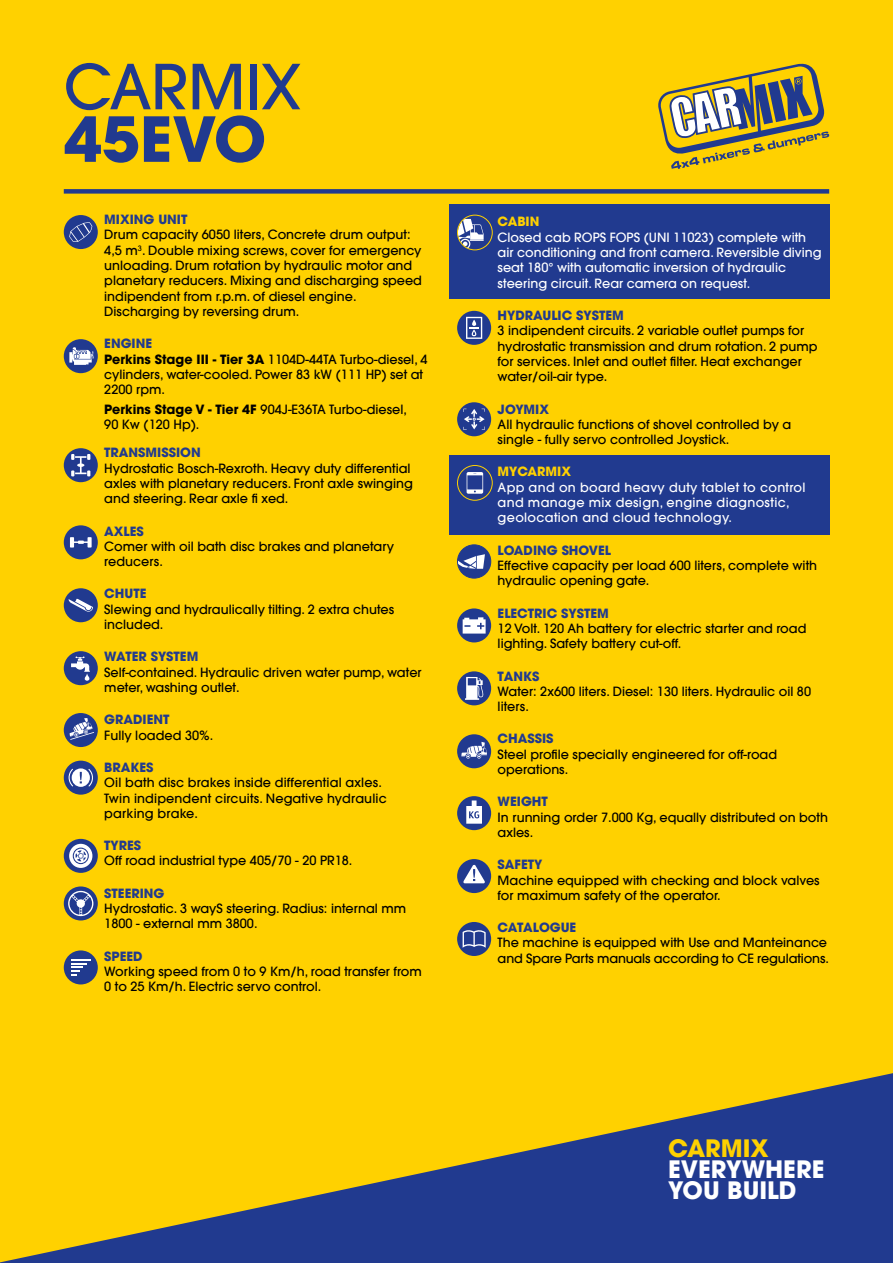
<style>
.page{position:relative;width:893px;height:1263px;background:#ffd100}
.page>*{position:absolute;margin:0;border:0;box-sizing:border-box;transform-origin:0 0}
.t1{font:500 61.5px "Avant Garde LT";color:#213a8f}
.t2{font:700 61.5px "Avant Garde LT";color:#213a8f}
.t3{font:700 24px/21px "Avant Garde LT";color:#fff}
.t4{font:700 24px "Avant Garde LT";color:#ffd100}
.t5{font:500 12.75px/15.3px "Avant Garde LT";color:#000}
.t6{font:500 12.75px/15.3px "Avant Garde LT";color:#fff}
.t7{font:700 12.75px "Avant Garde LT";color:#213a8f}
.t8{font:500 12.75px/15.3px "Avant Garde LT";letter-spacing:.025em;color:#fff}
.t9{font:700 12.75px "Avant Garde LT";color:#ffd100}
.s1{font-weight:700;color:#213a8f}
.s2{font-weight:700}
</style>
<div class="page">
<svg style="left:0;top:1073px;width:893px;height:190px"></svg>
<div style="left:64px;top:189px;width:765px;height:5px;background:#213a8f"></div>
<div style="left:449px;top:455px;width:380px;height:79px;background:#213a8f"></div>
<div style="left:449px;top:204px;width:380px;height:94px;background:#213a8f"></div>
<div style="left:64px;top:215px;width:34px;height:34px;background:#213a8f;border-radius:50%"></div>
<svg style="left:69px;top:222px;width:23px;height:20px"></svg>
<div style="left:64px;top:339px;width:34px;height:34px;background:#213a8f;border-radius:50%"></div>
<svg style="left:69px;top:347px;width:25px;height:18px"></svg>
<div style="left:64px;top:448px;width:34px;height:34px;background:#213a8f;border-radius:50%"></div>
<svg style="left:71px;top:454px;width:19px;height:22px"></svg>
<div style="left:64px;top:525px;width:34px;height:34px;background:#213a8f;border-radius:50%"></div>
<svg style="left:70px;top:537px;width:22px;height:10px"></svg>
<div style="left:64px;top:588px;width:34px;height:34px;background:#213a8f;border-radius:50%"></div>
<svg style="left:69px;top:599px;width:24px;height:13px"></svg>
<div style="left:64px;top:651px;width:34px;height:34px;background:#213a8f;border-radius:50%"></div>
<svg style="left:71px;top:656px;width:19px;height:25px"></svg>
<div style="left:64px;top:713px;width:34px;height:34px;background:#213a8f;border-radius:50%"></div>
<svg style="left:70px;top:718px;width:24px;height:22px"></svg>
<div style="left:64px;top:761px;width:34px;height:34px;background:#213a8f;border-radius:50%"></div>
<svg style="left:69px;top:768px;width:24px;height:19px"></svg>
<div style="left:64px;top:839px;width:34px;height:34px;background:#213a8f;border-radius:50%"></div>
<svg style="left:69px;top:844px;width:23px;height:24px"></svg>
<svg style="left:64px;top:886px;width:34px;height:34px"></svg>
<svg style="left:68px;top:891px;width:25px;height:25px"></svg>
<div style="left:64px;top:950px;width:34px;height:34px;background:#213a8f;border-radius:50%"></div>
<hr style="left:71px;top:959px;width:20px;height:2px;background:#fff">
<svg style="left:71px;top:963px;width:16px;height:12px"></svg>
<svg style="left:457px;top:215px;width:35px;height:35px"></svg>
<svg style="left:458px;top:219px;width:26px;height:29px"></svg>
<div style="left:457px;top:215px;width:36px;height:35px;border:1px solid #ffd100;border-radius:50%"></div>
<div style="left:457px;top:311px;width:34px;height:34px;background:#213a8f;border-radius:50%"></div>
<svg style="left:466px;top:317px;width:16px;height:22px"></svg>
<div style="left:457px;top:402px;width:34px;height:34px;background:#213a8f;border-radius:50%"></div>
<svg style="left:463px;top:409px;width:22px;height:21px"></svg>
<svg style="left:457px;top:465px;width:35px;height:35px"></svg>
<div style="left:457px;top:465px;width:36px;height:36px;border:1px solid #ffd100;border-radius:50%"></div>
<svg style="left:467px;top:472px;width:16px;height:22px"></svg>
<div style="left:457px;top:545px;width:34px;height:33px;background:#213a8f;border-radius:50%"></div>
<svg style="left:457px;top:554px;width:28px;height:15px"></svg>
<div style="left:457px;top:544px;width:34px;height:34px;border:1px solid #213a8f;border-radius:50%"></div>
<div style="left:457px;top:608px;width:34px;height:34px;background:#213a8f;border-radius:50%"></div>
<svg style="left:463px;top:617px;width:23px;height:16px"></svg>
<div style="left:457px;top:671px;width:34px;height:34px;background:#213a8f;border-radius:50%"></div>
<svg style="left:465px;top:677px;width:19px;height:23px"></svg>
<div style="left:457px;top:734px;width:34px;height:34px;background:#213a8f;border-radius:50%"></div>
<svg style="left:461px;top:742px;width:26px;height:17px"></svg>
<div style="left:457px;top:796px;width:34px;height:34px;background:#213a8f;border-radius:50%"></div>
<svg style="left:466px;top:800px;width:16px;height:24px"></svg>
<div style="left:457px;top:859px;width:34px;height:34px;background:#213a8f;border-radius:50%"></div>
<svg style="left:463px;top:865px;width:22px;height:18px"></svg>
<div style="left:457px;top:922px;width:34px;height:34px;background:#213a8f;border-radius:50%"></div>
<svg style="left:463px;top:930px;width:23px;height:18px"></svg>
<svg style="left:658px;top:63px;width:171px;height:106px"></svg>
<h1 class="t1" style="left:64px;top:49px;width:239px">CARMIX</h1>
<h1 class="t2" style="left:64px;top:99px;width:204px">45EVO</h1>
<p class="t7" style="left:104px;top:211px;width:85px">MIXING UNIT</p>
<p class="t5" style="left:104px;top:227px;width:319px">Drum capacity 6050 liters, Concrete drum output:<br>4,5 m<sup>3</sup>. Double mixing screws, cover for emergency unloading. Drum rotation by hydraulic motor and planetary reducers. Mixing and discharging speed indipendent from r.p.m. of diesel engine.<br>Discharging by reversing drum.</p>
<p class="t5" style="left:104px;top:336px;width:325px"><span class="s1">ENGINE<br></span><span class="s2">Perkins Stage III - Tier 3A</span> 1104D-44TA Turbo-diesel, 4 cylinders, water-cooled. Power 83 kW (111 HP) set at<br>2200 rpm.</p>
<p class="t5" style="left:104px;top:402px;width:304px"><span class="s2">Perkins Stage V - Tier 4F</span> 904J-E36TA Turbo-diesel,<br>90 Kw (120 Hp).</p>
<p class="t7" style="left:104px;top:444px;width:98px">TRANSMISSION</p>
<p class="t5" style="left:104px;top:460px;width:310px">Hydrostatic Bosch-Rexroth. Heavy duty differential axles with planetary reducers. Front axle swinging and steering. Rear axle fi xed.</p>
<p class="t7" style="left:104px;top:523px;width:41px">AXLES</p>
<p class="t5" style="left:104px;top:539px;width:291px">Comer with oil bath disc brakes and planetary reducers.</p>
<p class="t7" style="left:104px;top:585px;width:44px">CHUTE</p>
<p class="t5" style="left:104px;top:601px;width:291px">Slewing and hydraulically tilting. 2 extra chutes included.</p>
<p class="t7" style="left:104px;top:648px;width:96px">WATER SYSTEM</p>
<p class="t5" style="left:104px;top:664px;width:319px">Self-contained. Hydraulic driven water pump, water meter, washing outlet.</p>
<p class="t7" style="left:104px;top:711px;width:67px">GRADIENT</p>
<p class="t5" style="left:104px;top:727px;width:111px">Fully loaded 30%.</p>
<p class="t7" style="left:104px;top:759px;width:51px">BRAKES</p>
<p class="t5" style="left:104px;top:775px;width:284px">Oil bath disc brakes inside differential axles.<br>Twin indipendent circuits. Negative hydraulic parking brake.</p>
<p class="t7" style="left:104px;top:837px;width:38px">TYRES</p>
<p class="t5" style="left:104px;top:853px;width:250px">Off road industrial type 405/70 - 20 PR18.</p>
<p class="t7" style="left:104px;top:885px;width:62px">STEERING</p>
<p class="t5" style="left:104px;top:901px;width:303px">Hydrostatic. 3 wayS steering. Radius: internal mm<br>1800 - external mm 3800.</p>
<p class="t7" style="left:104px;top:948px;width:40px">SPEED</p>
<p class="t5" style="left:104px;top:964px;width:319px">Working speed from 0 to 9 Km/h, road transfer from<br>0 to 25 Km/h. Electric servo control.</p>
<p class="t9" style="left:498px;top:213px;width:43px">CABIN</p>
<p class="t6" style="left:498px;top:229px;width:326px">Closed cab ROPS FOPS (UNI 11023) complete with air conditioning and front camera. Reversible diving seat 180° with automatic inversion of hydraulic steering circuit. Rear camera on request.</p>
<p class="t7" style="left:498px;top:307px;width:128px">HYDRAULIC SYSTEM</p>
<p class="t5" style="left:498px;top:323px;width:321px">3 indipendent circuits. 2 variable outlet pumps for hydrostatic transmission and drum rotation. 2 pump for services. Inlet and outlet filter. Heat exchanger water/oil-air type.</p>
<p class="t7" style="left:498px;top:401px;width:53px">JOYMIX</p>
<p class="t5" style="left:498px;top:417px;width:295px">All hydraulic functions of shovel controlled by a single - fully servo controlled Joystick.</p>
<p class="t9" style="left:498px;top:463px;width:75px">MYCARMIX</p>
<p class="t8" style="left:498px;top:479px;width:309px">App and on board heavy duty tablet to control and manage mix design, engine diagnostic, geolocation and cloud technology.</p>
<p class="t7" style="left:498px;top:542px;width:115px">LOADING SHOVEL</p>
<p class="t5" style="left:498px;top:558px;width:321px">Effective capacity per load 600 liters, complete with hydraulic opening gate.</p>
<p class="t7" style="left:498px;top:605px;width:113px">ELECTRIC SYSTEM</p>
<p class="t5" style="left:498px;top:621px;width:310px">12 Volt. 120 Ah battery for electric starter and road lighting. Safety battery cut-off.</p>
<p class="t7" style="left:498px;top:667px;width:43px">TANKS</p>
<p class="t5" style="left:498px;top:683px;width:315px">Water: 2x600 liters. Diesel: 130 liters. Hydraulic oil 80 liters.</p>
<p class="t7" style="left:498px;top:730px;width:57px">CHASSIS</p>
<p class="t5" style="left:498px;top:746px;width:281px">Steel profile specially engineered for off-road operations.</p>
<p class="t7" style="left:498px;top:793px;width:52px">WEIGHT</p>
<p class="t5" style="left:498px;top:809px;width:332px">In running order 7.000 Kg, equally distributed on both axles.</p>
<p class="t7" style="left:498px;top:856px;width:46px">SAFETY</p>
<p class="t5" style="left:498px;top:872px;width:324px">Machine equipped with checking and block valves for maximum safety of the operator.</p>
<p class="t7" style="left:498px;top:919px;width:80px">CATALOGUE</p>
<p class="t5" style="left:498px;top:935px;width:333px">The machine is equipped with Use and Manteinance and Spare Parts manuals according to CE regulations.</p>
<h2 class="t4" style="left:668px;top:1133px;width:102px">CARMIX</h2>
<h2 class="t3" style="left:668px;top:1159px;width:158px">EVERYWHERE<br>YOU BUILD</h2>
</div>
